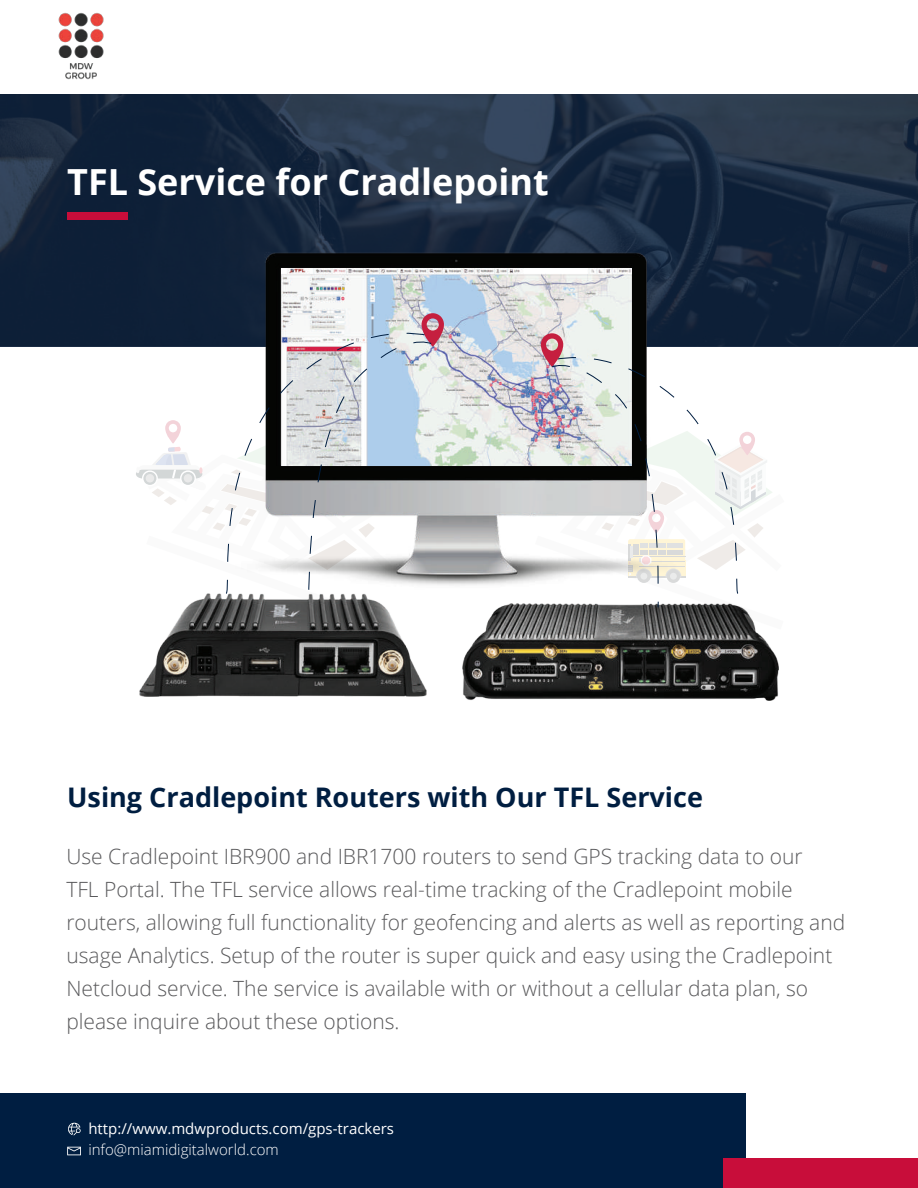
<style>
.page{position:relative;width:918px;height:1188px;background:#fff}
.page>*{position:absolute;margin:0;border:0;box-sizing:border-box;transform-origin:0 0}
.t1{font:700 36px "Open Sans";color:#fff}
.t2{font:700 27px "Open Sans";color:#001e41}
.t3{font:300 21px/33px "Open Sans";color:#59595b}
.t4{font:15px "Open Sans";color:#fff}
.t5{font:300 15px "Open Sans";color:#fff}
</style>
<div class="page">
<img style="left:58px;top:12px;width:46px;height:68px">
<svg style="left:0;top:94px;width:918px;height:253px;background:#1a2b41"></svg>
<div style="left:67px;top:212px;width:61px;height:8px;background:#c80d3a"></div>
<div style="left:0;top:1093px;width:746px;height:95px;background:#001e41"></div>
<div style="left:724px;top:1158px;width:194px;height:30px;background:#c80d3a"></div>
<img style="left:463px;top:603px;width:316px;height:97px">
<img style="left:139px;top:630px;width:287px;height:66px">
<img style="left:235px;top:253px;width:448px;height:332px">
<img style="left:281px;top:269px;width:350px;height:197px">
<svg style="left:525px;top:333px;width:259px;height:297px"></svg>
<svg style="left:557px;top:346px;width:196px;height:248px"></svg>
<svg style="left:136px;top:313px;width:308px;height:317px"></svg>
<svg style="left:210px;top:321px;width:215px;height:273px"></svg>
<svg style="left:67px;top:1147px;width:14px;height:8px"></svg>
<svg style="left:68px;top:1123px;width:13px;height:12px"></svg>
<h1 class="t1" style="left:67px;top:157px;width:483px">TFL Service for Cradlepoint</h1>
<p class="t2" style="left:67px;top:778px;width:637px">Using Cradlepoint Routers with Our TFL Service</p>
<p class="t3" style="left:66px;top:839px;width:780px">Use Cradlepoint IBR900 and IBR1700 routers to send GPS tracking data to our<br>TFL Portal. The TFL service allows real-time tracking of the Cradlepoint mobile routers, allowing full functionality for geofencing and alerts as well as reporting and usage Analytics. Setup of the router is super quick and easy using the Cradlepoint Netcloud service. The service is available with or without a cellular data plan, so please inquire about these options.</p>
<p class="t4" style="left:88px;top:1118px;width:307px">http://www.mdwproducts.com/gps-trackers</p>
<p class="t5" style="left:88px;top:1139px;width:192px">info@miamidigitalworld.com</p>
</div>
